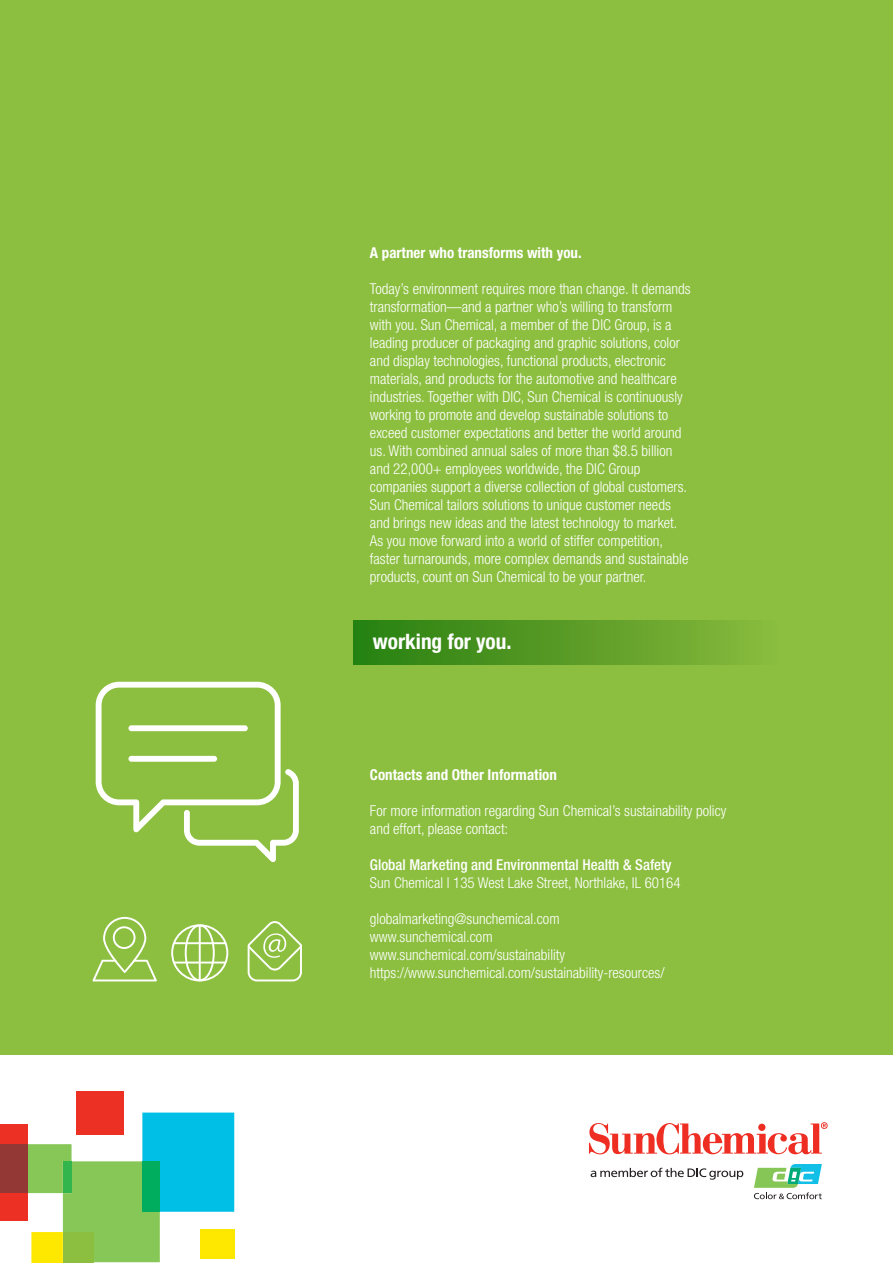
<style>
.page{position:relative;width:893px;height:1263px;background:#fff}
.page>*{position:absolute;margin:0;border:0;box-sizing:border-box;transform-origin:0 0}
.t1{font:700 condensed 21.3px "Helvetica Neue LT Std";color:#fff}
.t2{font:300 condensed 15px/18px "Helvetica Neue LT Std";color:#fff}
.t3{font:700 condensed 15px "Helvetica Neue LT Std";color:#fff}
.t4{font:500 condensed 15px "Helvetica Neue LT Std";color:#fff}
</style>
<div class="page">
<svg style="left:589px;top:1122px;width:239px;height:32px"></svg>
<div style="left:758px;top:1124px;width:7px;height:7px;background:#ee2e22;border-radius:50%"></div>
<svg style="left:591px;top:1168px;width:152px;height:12px"></svg>
<svg style="left:754px;top:1164px;width:68px;height:35px"></svg>
<div style="left:76px;top:1091px;width:48px;height:43px;background:#ed3024"></div>
<div style="left:0;top:1124px;width:28px;height:97px;background:#ed3024"></div>
<div style="left:0;top:1144px;width:28px;height:49px;background:#943836"></div>
<div style="left:200px;top:1229px;width:35px;height:30px;background:#ffe800"></div>
<svg style="left:28px;top:1112px;width:206px;height:151px"></svg>
<div style="left:142px;top:1161px;width:18px;height:51px;background:#00ad5e"></div>
<div style="left:0;top:0;width:893px;height:1054px;background:#8cbf40"></div>
<div style="left:354px;top:620px;width:427px;height:44px;background:linear-gradient(to right,#277f10,#8bbb3e)"></div>
<svg style="left:96px;top:682px;width:203px;height:180px"></svg>
<svg style="left:93px;top:917px;width:64px;height:64px"></svg>
<svg style="left:171px;top:924px;width:57px;height:57px"></svg>
<hr style="left:173px;top:942px;width:53px;height:2px;background:#fff">
<hr style="left:173px;top:961px;width:53px;height:2px;background:#fff">
<hr style="left:199px;top:925px;width:2px;height:56px;background:#fff">
<svg style="left:248px;top:921px;width:54px;height:60px"></svg>
<p class="t3" style="left:370px;top:244px;width:213px">A partner who transforms with you.</p>
<p class="t2" style="left:370px;top:280px;width:322px">Today’s environment requires more than change. It demands</p>
<p class="t2" style="left:370px;top:298px;width:304px">transformation—and a partner who’s willing to transform</p>
<p class="t2" style="left:370px;top:316px;width:303px">with you. Sun Chemical, a member of the DIC Group, is a</p>
<p class="t2" style="left:370px;top:334px;width:311px">leading producer of packaging and graphic solutions, color</p>
<p class="t2" style="left:370px;top:352px;width:298px">and display technologies, functional products, electronic</p>
<p class="t2" style="left:370px;top:370px;width:308px">materials, and products for the automotive and healthcare</p>
<p class="t2" style="left:370px;top:388px;width:314px">industries. Together with DIC, Sun Chemical is continuously</p>
<p class="t2" style="left:370px;top:406px;width:300px">working to promote and develop sustainable solutions to</p>
<p class="t2" style="left:370px;top:424px;width:313px">exceed customer expectations and better the world around</p>
<p class="t2" style="left:370px;top:442px;width:304px">us. With combined annual sales of more than $8.5 billion</p>
<p class="t2" style="left:370px;top:460px;width:272px">and 22,000+ employees worldwide, the DIC Group</p>
<p class="t2" style="left:370px;top:478px;width:319px">companies support a diverse collection of global customers.</p>
<p class="t2" style="left:370px;top:496px;width:302px">Sun Chemical tailors solutions to unique customer needs</p>
<p class="t2" style="left:370px;top:514px;width:309px">and brings new ideas and the latest technology to market.</p>
<p class="t2" style="left:370px;top:532px;width:295px">As you move forward into a world of stiffer competition,</p>
<p class="t2" style="left:370px;top:550px;width:320px">faster turnarounds, more complex demands and sustainable</p>
<p class="t2" style="left:370px;top:568px;width:278px">products, count on Sun Chemical to be your partner.</p>
<p class="t1" style="left:373px;top:628px;width:140px">working for you.</p>
<p class="t3" style="left:370px;top:766px;width:189px">Contacts and Other Information</p>
<p class="t2" style="left:370px;top:802px;width:358px">For more information regarding Sun Chemical’s sustainability policy and effort, please contact:</p>
<p class="t4" style="left:370px;top:856px;width:303px">Global Marketing and Environmental Health &amp; Safety</p>
<p class="t2" style="left:370px;top:874px;width:312px">Sun Chemical l 135 West Lake Street, Northlake, IL 60164</p>
<p class="t2" style="left:370px;top:910px;width:191px">globalmarketing@sunchemical.com</p>
<p class="t2" style="left:370px;top:928px;width:124px">www.sunchemical.com</p>
<p class="t2" style="left:370px;top:946px;width:197px">www.sunchemical.com/sustainability</p>
<p class="t2" style="left:370px;top:964px;width:296px">https://www.sunchemical.com/sustainability-resources/</p>
</div>
